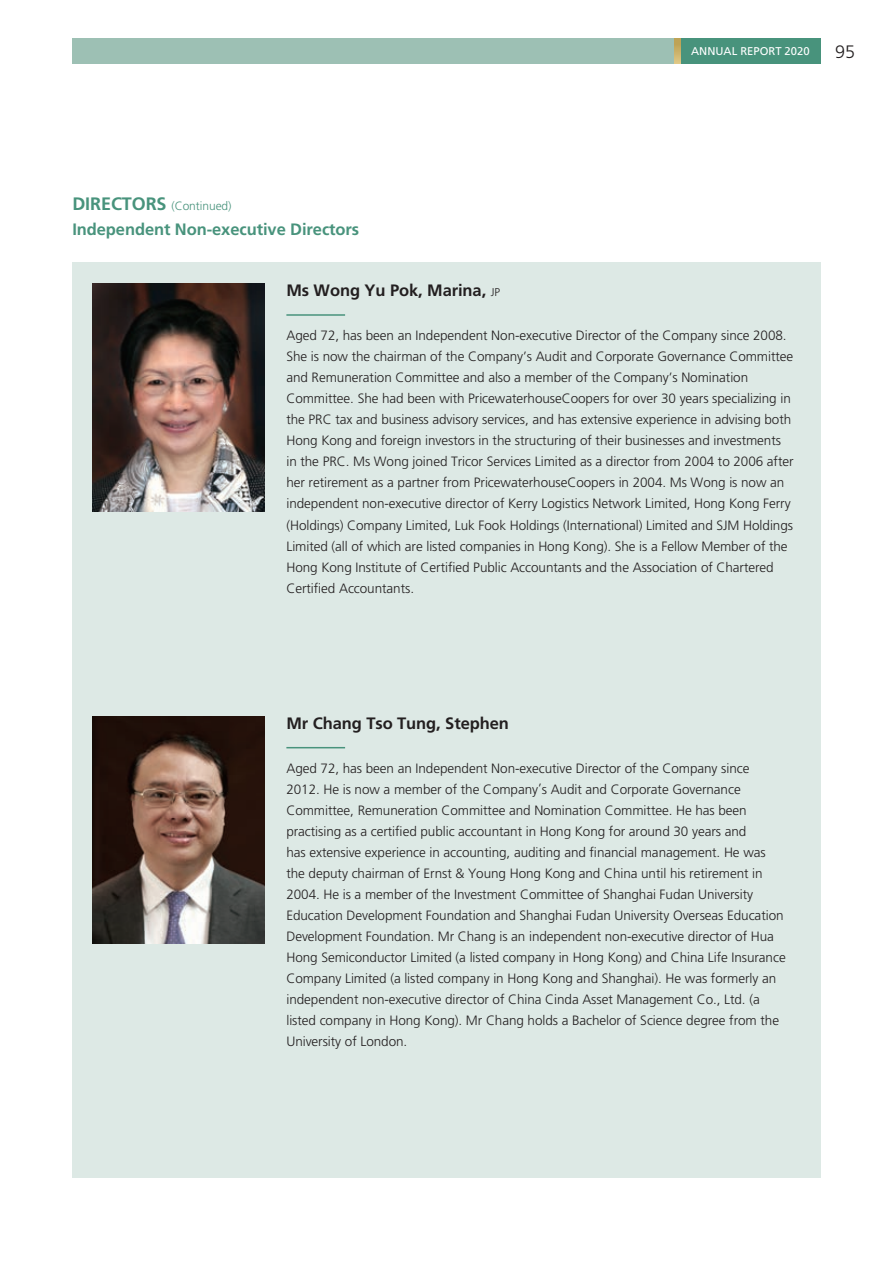
<style>
.page{position:relative;width:893px;height:1263px;background:#fff}
.page>*{position:absolute;margin:0;border:0;box-sizing:border-box;transform-origin:0 0}
.t1{font:300 18px "Frutiger LT Std";color:#231f20}
.t2{font:700 16.5px "Frutiger LT Std";letter-spacing:-.005em;color:#231f20}
.t3{font:700 16.5px "Frutiger LT Std";letter-spacing:-.005em;color:#48937c}
.t4{font:300 13.5px/21px "Frutiger LT Std";letter-spacing:-.005em;color:#231f20}
.t5{font:300 12px "Frutiger LT Std";letter-spacing:-.005em;color:#48937c}
.t6{font:11.25px "Frutiger LT Std";color:#fff}
.s1{font-weight:700;font-size:18px}
.s2{font-weight:300;font-size:11.25px}
</style>
<div class="page">
<div style="left:72px;top:38px;width:749px;height:26px;background:#9dc0b4"></div>
<div style="left:680px;top:38px;width:141px;height:26px;background:#48937c"></div>
<svg style="left:675px;top:38px;width:5px;height:26px"></svg>
<div style="left:72px;top:263px;width:749px;height:915px;background:#dde9e5"></div>
<img style="left:93px;top:284px;width:172px;height:228px">
<hr style="left:286px;top:314px;width:59px;height:2px;background:#48937c">
<hr style="left:286px;top:747px;width:59px;height:1px;background:#48937c">
<img style="left:93px;top:716px;width:172px;height:227px">
<p class="t5" style="left:72px;top:199px;width:161px"><span class="s1">dIreCtors</span> (Continued)</p>
<p class="t3" style="left:72px;top:219px;width:288px">Independent non-executive directors</p>
<p class="t6" style="left:691px;top:45px;width:120px">ANNUAL REPORT 2020</p>
<h1 class="t1" style="left:835px;top:42px;width:22px">95</h1>
<p class="t2" style="left:286px;top:280px;width:215px">ms Wong Yu Pok, marina, <span class="s2">JP</span></p>
<p class="t4" style="left:286px;top:325px;width:509px">Aged 72, has been an Independent Non-executive Director of the Company since 2008.<br>She is now the chairman of the Company’s Audit and Corporate Governance Committee and Remuneration Committee and also a member of the Company’s Nomination Committee. She had been with PricewaterhouseCoopers for over 30 years specializing in the PRC tax and business advisory services, and has extensive experience in advising both Hong Kong and foreign investors in the structuring of their businesses and investments in the PRC. Ms Wong joined Tricor Services Limited as a director from 2004 to 2006 after her retirement as a partner from PricewaterhouseCoopers in 2004. Ms Wong is now an independent non-executive director of Kerry Logistics Network Limited, Hong Kong Ferry (Holdings) Company Limited, Luk Fook Holdings (International) Limited and SJM Holdings Limited (all of which are listed companies in Hong Kong). She is a Fellow Member of the Hong Kong Institute of Certified Public Accountants and the Association of Chartered Certified Accountants.</p>
<p class="t2" style="left:286px;top:713px;width:224px">mr Chang tso tung, stephen</p>
<p class="t4" style="left:286px;top:758px;width:501px">Aged 72, has been an Independent Non-executive Director of the Company since 2012. He is now a member of the Company’s Audit and Corporate Governance Committee, Remuneration Committee and Nomination Committee. He has been practising as a certified public accountant in Hong Kong for around 30 years and<br>has extensive experience in accounting, auditing and financial management. He was the deputy chairman of Ernst &amp; Young Hong Kong and China until his retirement in 2004. He is a member of the Investment Committee of Shanghai Fudan University Education Development Foundation and Shanghai Fudan University Overseas Education Development Foundation. Mr Chang is an independent non-executive director of Hua Hong Semiconductor Limited (a listed company in Hong Kong) and China Life Insurance Company Limited (a listed company in Hong Kong and Shanghai). He was formerly an independent non-executive director of China Cinda Asset Management Co., Ltd. (a listed company in Hong Kong). Mr Chang holds a Bachelor of Science degree from the University of London.</p>
</div>
